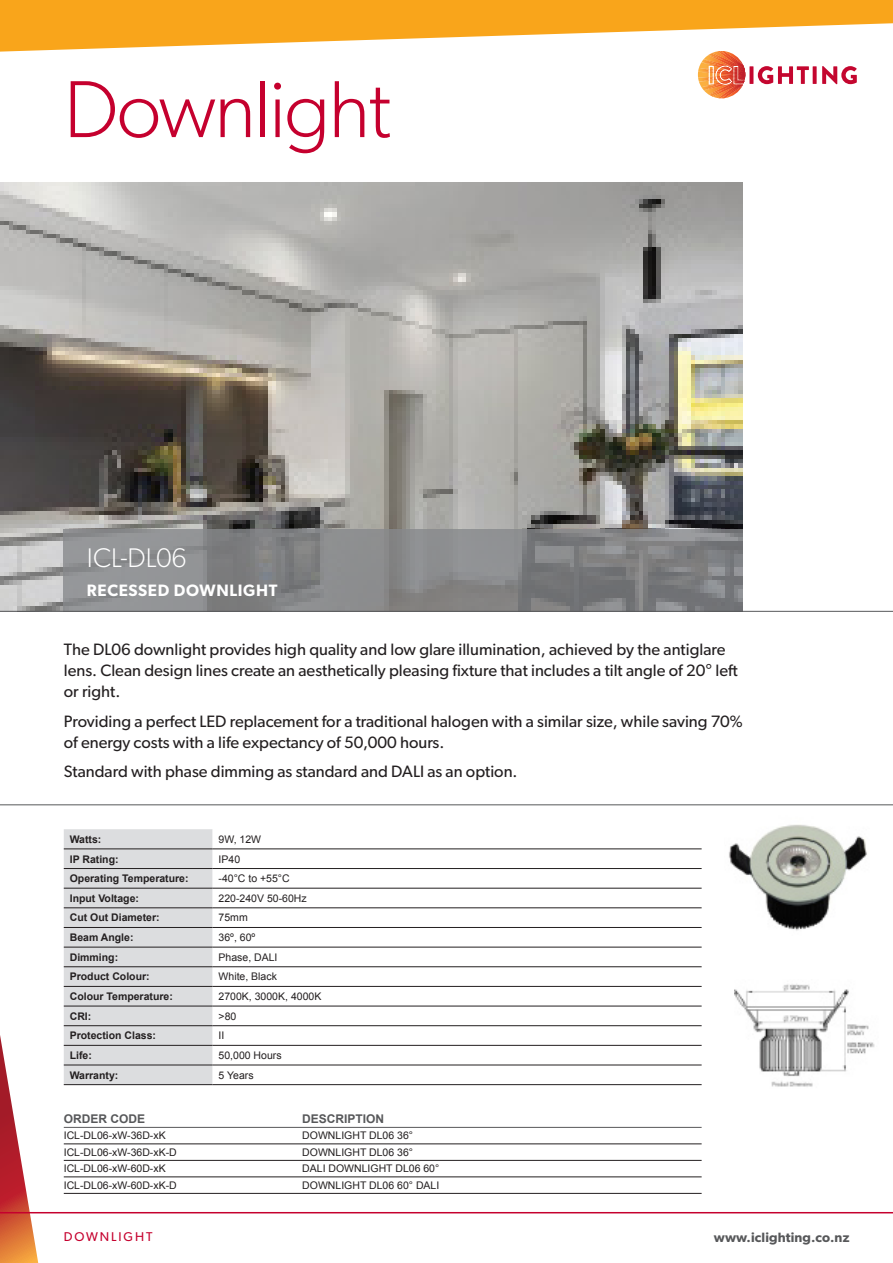
<style>
.page{position:relative;width:893px;height:1263px;background:#fff}
.page>*{position:absolute;margin:0;border:0;box-sizing:border-box;transform-origin:0 0}
.t1{font:300 81px "Gibson";letter-spacing:-.025em;color:#c5002e}
.t2{font:300 27px "Gibson";color:#fff}
.t3{font:16.5px/21px "Gibson";color:#231f20}
.t4{font:600 16.5px "Gibson";letter-spacing:.04em;color:#fff}
.t5{font:600 13.5px "Gibson";letter-spacing:.01em;color:#57585a}
.t6{font:12.75px "Gibson";letter-spacing:.15em;color:#c5002e}
.t7{font:700 12px "Arial";color:#57585a}
.t8{font:10.5px "Arial";color:#231f20}
.t9{font:700 10.5px "Arial";color:#231f20}
</style>
<div class="page">
<svg style="left:0;top:1035px;width:50px;height:228px"></svg>
<svg style="left:698px;top:52px;width:47px;height:46px"></svg>
<svg style="left:749px;top:66px;width:4px;height:18px"></svg>
<svg style="left:758px;top:66px;width:51px;height:18px"></svg>
<svg style="left:813px;top:66px;width:4px;height:18px"></svg>
<svg style="left:822px;top:66px;width:35px;height:18px"></svg>
<hr style="left:64px;top:1127px;width:638px;height:1px;background:#57585a">
<hr style="left:64px;top:1143px;width:638px;height:1px;background:#231f20">
<hr style="left:64px;top:1160px;width:638px;height:1px;background:#231f20">
<hr style="left:64px;top:1176px;width:638px;height:1px;background:#231f20">
<hr style="left:64px;top:1193px;width:638px;height:1px;background:#231f20">
<img style="left:729px;top:824px;width:138px;height:107px">
<img style="left:735px;top:984px;width:140px;height:103px">
<img style="left:0;top:183px;width:743px;height:428px">
<div style="left:64px;top:829px;width:149px;height:255px;background:#dcdddf"></div>
<svg style="left:213px;top:848px;width:489px;height:217px"></svg>
<hr style="left:64px;top:849px;width:149px;height:1px;background:#231f20">
<hr style="left:213px;top:849px;width:489px;height:1px;background:#231f20">
<hr style="left:64px;top:868px;width:149px;height:1px;background:#231f20">
<hr style="left:213px;top:868px;width:489px;height:1px;background:#231f20">
<hr style="left:64px;top:888px;width:149px;height:1px;background:#231f20">
<hr style="left:213px;top:888px;width:489px;height:1px;background:#231f20">
<hr style="left:64px;top:907px;width:149px;height:1px;background:#231f20">
<hr style="left:213px;top:907px;width:489px;height:1px;background:#231f20">
<hr style="left:64px;top:927px;width:149px;height:1px;background:#231f20">
<hr style="left:213px;top:927px;width:489px;height:1px;background:#231f20">
<hr style="left:64px;top:947px;width:149px;height:1px;background:#231f20">
<hr style="left:213px;top:947px;width:489px;height:1px;background:#231f20">
<hr style="left:64px;top:966px;width:149px;height:1px;background:#231f20">
<hr style="left:213px;top:966px;width:489px;height:1px;background:#231f20">
<hr style="left:64px;top:986px;width:149px;height:1px;background:#231f20">
<hr style="left:213px;top:986px;width:489px;height:1px;background:#231f20">
<hr style="left:64px;top:1006px;width:149px;height:1px;background:#231f20">
<hr style="left:213px;top:1006px;width:489px;height:1px;background:#231f20">
<hr style="left:64px;top:1025px;width:149px;height:1px;background:#231f20">
<hr style="left:213px;top:1025px;width:489px;height:1px;background:#231f20">
<hr style="left:64px;top:1045px;width:149px;height:1px;background:#231f20">
<hr style="left:213px;top:1045px;width:489px;height:1px;background:#231f20">
<hr style="left:64px;top:1065px;width:149px;height:1px;background:#231f20">
<hr style="left:213px;top:1065px;width:489px;height:1px;background:#231f20">
<hr style="left:64px;top:1084px;width:149px;height:1px;background:#231f20">
<hr style="left:213px;top:1084px;width:489px;height:1px;background:#231f20">
<svg style="left:64px;top:529px;width:679px;height:82px;background:#858687"></svg>
<svg style="left:0;top:0;width:893px;height:52px;fill:#f9a51b"></svg>
<hr style="left:0;top:611px;width:893px;height:1px;background:#57585a">
<hr style="left:0;top:804px;width:893px;height:1px;background:#57585a">
<hr style="left:0;top:1212px;width:893px;height:1px;background:#c5002e">
<h1 class="t1" style="left:64px;top:60px;width:329px">Downlight</h1>
<h2 class="t2" style="left:87px;top:542px;width:101px">ICL-DL06</h2>
<p class="t4" style="left:87px;top:580px;width:192px">RECESSED DOWNLIGHT</p>
<p class="t3" style="left:64px;top:639px;width:675px">The DL06 downlight provides high quality and low glare illumination, achieved by the antiglare lens. Clean design lines create an aesthetically pleasing fixture that includes a tilt angle of 20° left or right.</p>
<p class="t3" style="left:64px;top:710px;width:680px">Providing a perfect LED replacement for a traditional halogen with a similar size, while saving 70% of energy costs with a life expectancy of 50,000 hours.</p>
<p class="t3" style="left:64px;top:761px;width:455px">Standard with phase dimming as standard and DALI as an option.</p>
<p class="t9" style="left:70px;top:832px;width:33px">Watts:</p>
<p class="t8" style="left:219px;top:832px;width:44px">9W, 12W</p>
<p class="t9" style="left:70px;top:852px;width:50px">IP Rating:</p>
<p class="t8" style="left:219px;top:852px;width:23px">IP40</p>
<p class="t9" style="left:70px;top:871px;width:120px">Operating Temperature:</p>
<p class="t8" style="left:219px;top:872px;width:73px">-40°C to +55°C</p>
<p class="t9" style="left:70px;top:891px;width:71px">Input Voltage:</p>
<p class="t8" style="left:219px;top:891px;width:90px">220-240V 50-60Hz</p>
<p class="t9" style="left:70px;top:911px;width:91px">Cut Out Diameter:</p>
<p class="t8" style="left:219px;top:911px;width:31px">75mm</p>
<p class="t9" style="left:70px;top:930px;width:65px">Beam Angle:</p>
<p class="t8" style="left:219px;top:930px;width:38px">36º, 60º</p>
<p class="t9" style="left:70px;top:950px;width:50px">Dimming:</p>
<p class="t8" style="left:219px;top:950px;width:60px">Phase, DALI</p>
<p class="t9" style="left:70px;top:970px;width:81px">Product Colour:</p>
<p class="t8" style="left:219px;top:970px;width:60px">White, Black</p>
<p class="t9" style="left:70px;top:989px;width:105px">Colour Temperature:</p>
<p class="t8" style="left:219px;top:989px;width:104px">2700K, 3000K, 4000K</p>
<p class="t9" style="left:70px;top:1009px;width:23px">CRI:</p>
<p class="t8" style="left:219px;top:1009px;width:19px">&gt;80</p>
<p class="t9" style="left:70px;top:1029px;width:88px">Protection Class:</p>
<p class="t8" style="left:219px;top:1029px;width:7px">II</p>
<p class="t9" style="left:70px;top:1048px;width:24px">Life:</p>
<p class="t8" style="left:219px;top:1048px;width:65px">50,000 Hours</p>
<p class="t9" style="left:70px;top:1068px;width:50px">Warranty:</p>
<p class="t8" style="left:219px;top:1068px;width:37px">5 Years</p>
<p class="t7" style="left:64px;top:1111px;width:83px">ORDER CODE</p>
<p class="t7" style="left:302px;top:1111px;width:84px">DESCRIPTION</p>
<p class="t8" style="left:64px;top:1129px;width:103px">ICL-DL06-xW-36D-xK</p>
<p class="t8" style="left:302px;top:1129px;width:112px">DOWNLIGHT DL06 36°</p>
<p class="t8" style="left:64px;top:1145px;width:114px">ICL-DL06-xW-36D-xK-D</p>
<p class="t8" style="left:302px;top:1145px;width:112px">DOWNLIGHT DL06 36°</p>
<p class="t8" style="left:64px;top:1162px;width:103px">ICL-DL06-xW-60D-xK</p>
<p class="t8" style="left:302px;top:1162px;width:139px">DALI DOWNLIGHT DL06 60°</p>
<p class="t8" style="left:64px;top:1178px;width:114px">ICL-DL06-xW-60D-xK-D</p>
<p class="t8" style="left:302px;top:1178px;width:139px">DOWNLIGHT DL06 60° DALI</p>
<p class="t6" style="left:64px;top:1229px;width:90px">DOWNLIGHT</p>
<p class="t5" style="left:714px;top:1229px;width:137px">www.iclighting.co.nz</p>
</div>
